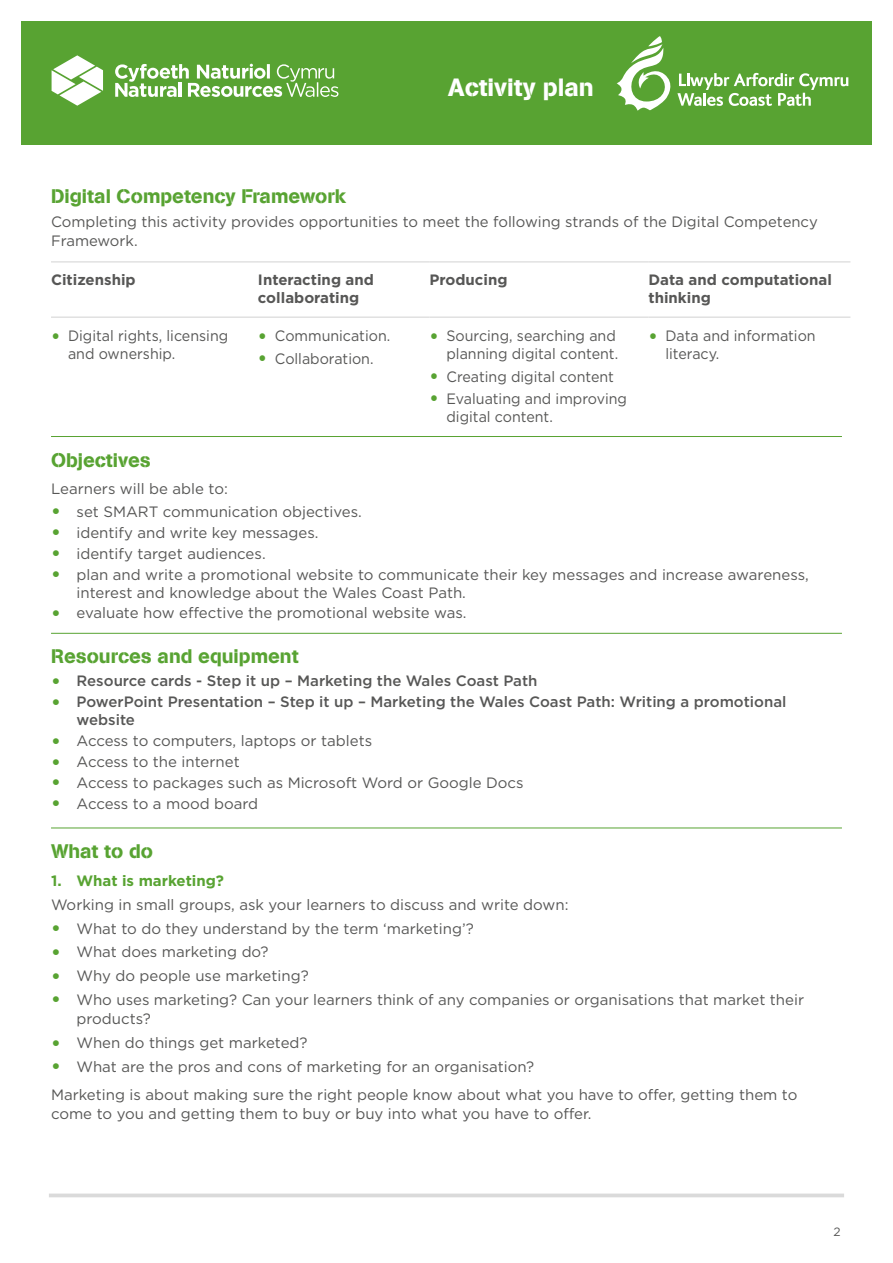
<style>
.page{position:relative;width:893px;height:1263px;background:#fff}
.page>*{position:absolute;margin:0;border:0;box-sizing:border-box;transform-origin:0 0}
.t1{font:24.75px "AG Book Stencil";color:#fff}
.t2{font:19.5px "AG Book Stencil";color:#58a332}
.t3{font:15px/19.5px "Gotham";color:#575756}
.t4{font:15px/18px "Gotham";color:#575756;scale:.95 1}
.t5{font:500 15px/18px "Gotham";color:#575756}
.t6{font:700 15px/18px "Gotham";color:#575756}
.t7{font:700 15px "Gotham";color:#58a332}
.t8{font:12px "Gotham";color:#575756}
.s1{font-weight:700;font-size:19.5px;color:#58a332}
</style>
<div class="page">
<hr style="left:51px;top:436px;width:791px;height:1px;background:#58a332">
<hr style="left:51px;top:633px;width:791px;height:1px;background:#58a332">
<hr style="left:51px;top:827px;width:791px;height:1px;background:#58a332">
<svg style="left:49px;top:1193px;width:795px;height:4px;fill:#dadada"></svg>
<hr style="left:51px;top:261px;width:207px;height:1px;background:#d2d2d2">
<hr style="left:258px;top:261px;width:171px;height:1px;background:#d2d2d2">
<hr style="left:429px;top:261px;width:219px;height:1px;background:#d2d2d2">
<hr style="left:648px;top:261px;width:202px;height:1px;background:#d2d2d2">
<hr style="left:51px;top:317px;width:207px;height:1px;background:#d2d2d2">
<hr style="left:258px;top:317px;width:171px;height:1px;background:#d2d2d2">
<hr style="left:429px;top:317px;width:219px;height:1px;background:#d2d2d2">
<hr style="left:648px;top:317px;width:202px;height:1px;background:#d2d2d2">
<div style="left:21px;top:21px;width:851px;height:124px;background:#58a332"></div>
<svg style="left:52px;top:55px;width:51px;height:51px"></svg>
<svg style="left:115px;top:64px;width:223px;height:33px"></svg>
<svg style="left:617px;top:36px;width:231px;height:75px"></svg>
<h1 class="t1" style="left:448px;top:72px;width:147px">Activity plan</h1>
<h2 class="t2" style="left:51px;top:184px;width:297px">Digital Competency Framework</h2>
<p class="t3" style="left:51px;top:211px;width:768px">Completing this activity provides opportunities to meet the following strands of the Digital Competency<br>Framework.</p>
<p class="t6" style="left:51px;top:271px;width:86px">Citizenship</p>
<p class="t6" style="left:258px;top:271px;width:117px">Interacting and collaborating</p>
<p class="t6" style="left:429px;top:271px;width:80px">Producing</p>
<p class="t6" style="left:648px;top:271px;width:185px">Data and computational thinking</p>
<p class="t4" style="left:68px;top:327px;width:170px;text-indent:-17px"><span class="s1">•</span> Digital rights, licensing and ownership.</p>
<p class="t4" style="left:258px;top:327px;width:141px"><span class="s1">•</span> Communication.</p>
<p class="t4" style="left:665px;top:327px;width:160px;text-indent:-17px"><span class="s1">•</span> Data and information literacy.</p>
<p class="t4" style="left:429px;top:327px;width:200px;text-align:right"><span class="s1">•</span> Sourcing, searching and planning digital content.</p>
<p class="t4" style="left:429px;top:367px;width:196px"><span class="s1">•</span> Creating digital content</p>
<p class="t4" style="left:446px;top:389px;width:191px;text-indent:-17px"><span class="s1">•</span> Evaluating and improving digital content.</p>
<p class="t4" style="left:258px;top:349px;width:123px"><span class="s1">•</span> Collaboration.</p>
<h2 class="t2" style="left:51px;top:448px;width:101px">Objectives</h2>
<p class="t3" style="left:51px;top:478px;width:178px">Learners will be able to:</p>
<p class="t3" style="left:51px;top:501px;width:312px"><span class="s1">•</span> set SMART communication objectives.</p>
<p class="t3" style="left:51px;top:522px;width:269px"><span class="s1">•</span> identify and write key messages.</p>
<p class="t3" style="left:51px;top:543px;width:216px"><span class="s1">•</span> identify target audiences.</p>
<p class="t3" style="left:77px;top:565px;width:734px;line-height:18px;text-indent:-26px"><span class="s1">•</span> plan and write a promotional website to communicate their key messages and increase awareness, interest and knowledge about the Wales Coast Path.</p>
<p class="t3" style="left:51px;top:603px;width:417px"><span class="s1">•</span> evaluate how effective the promotional website was.</p>
<h2 class="t2" style="left:51px;top:645px;width:249px">Resources and equipment</h2>
<p class="t5" style="left:51px;top:672px;width:488px"><span class="s1">•</span> Resource cards - Step it up – Marketing the Wales Coast Path</p>
<p class="t5" style="left:77px;top:693px;width:711px;text-indent:-26px"><span class="s1">•</span> PowerPoint Presentation – Step it up – Marketing the Wales Coast Path: Writing a promotional website</p>
<p class="t3" style="left:51px;top:731px;width:323px"><span class="s1">•</span> Access to computers, laptops or tablets</p>
<p class="t3" style="left:51px;top:752px;width:190px"><span class="s1">•</span> Access to the internet</p>
<p class="t3" style="left:51px;top:772px;width:474px"><span class="s1">•</span> Access to packages such as Microsoft Word or Google Docs</p>
<p class="t3" style="left:51px;top:793px;width:209px"><span class="s1">•</span> Access to a mood board</p>
<h2 class="t2" style="left:51px;top:840px;width:103px">What to do</h2>
<p class="t7" style="left:51px;top:871px;width:175px">1. What is marketing?</p>
<p class="t3" style="left:51px;top:894px;width:519px">Working in small groups, ask your learners to discuss and write down:</p>
<p class="t3" style="left:51px;top:918px;width:424px"><span class="s1">•</span> What to do they understand by the term ‘marketing’?</p>
<p class="t3" style="left:51px;top:942px;width:219px"><span class="s1">•</span> What does marketing do?</p>
<p class="t3" style="left:51px;top:966px;width:259px"><span class="s1">•</span> Why do people use marketing?</p>
<p class="t3" style="left:77px;top:989px;width:729px;text-indent:-26px"><span class="s1">•</span> Who uses marketing? Can your learners think of any companies or organisations that market their products?</p>
<p class="t3" style="left:51px;top:1033px;width:258px"><span class="s1">•</span> When do things get marketed?</p>
<p class="t3" style="left:51px;top:1052px;width:748px;line-height:28px"><span class="s1">•</span> What are the pros and cons of marketing for an organisation?<br>Marketing is about making sure the right people know about what you have to offer, getting them to</p>
<p class="t3" style="left:51px;top:1104px;width:542px">come to you and getting them to buy or buy into what you have to offer.</p>
<p class="t8" style="left:833px;top:1224px;width:9px">2</p>
</div>
